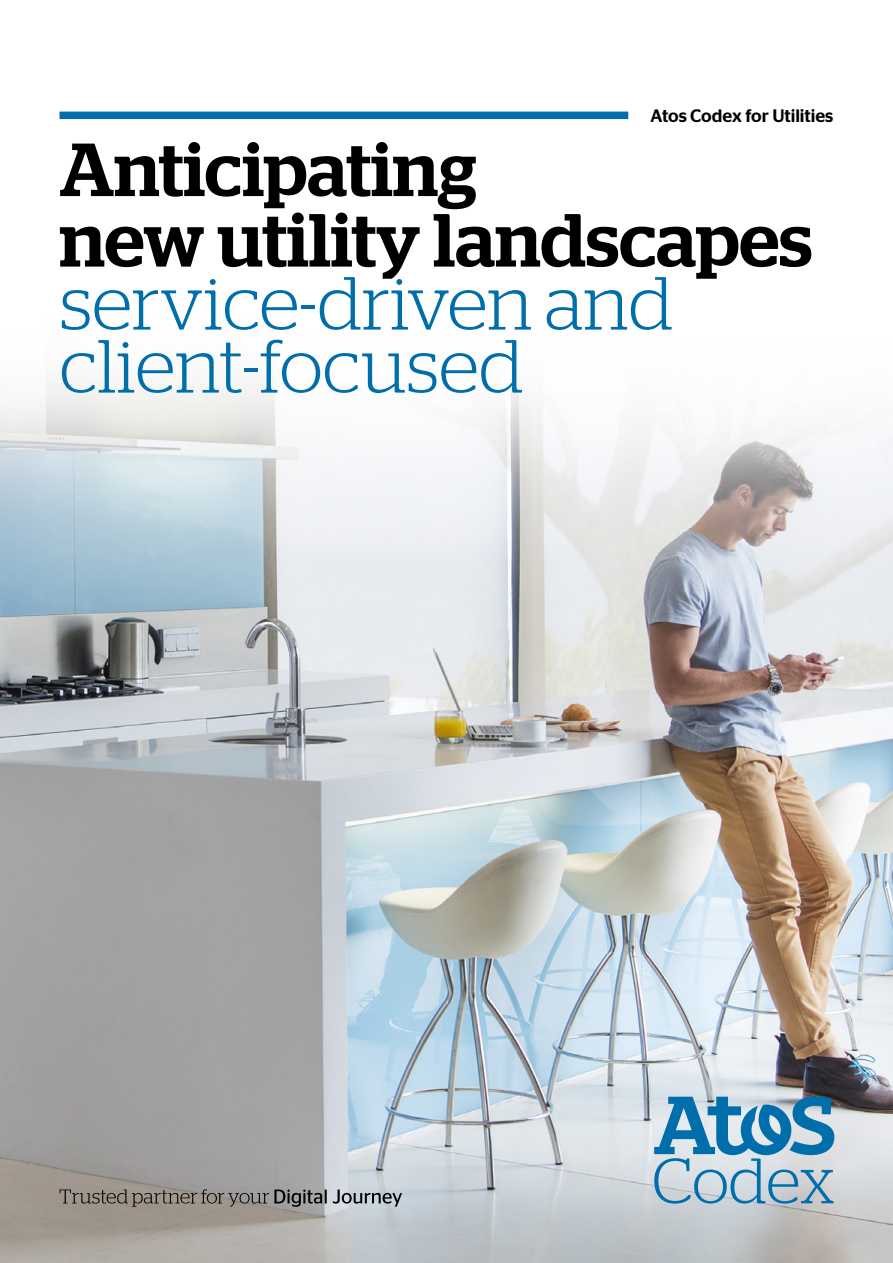
<style>
.page{position:relative;width:893px;height:1263px;background:#fff}
.page>*{position:absolute;margin:0;border:0;box-sizing:border-box;transform-origin:0 0}
.t1{font:500 75px/70.5px "Stag";color:#000}
.t2{font:300 75px/63px "Stag";color:#006eab}
.t3{font:300 64.05px "Stag";letter-spacing:-.005em;color:#006eab}
.t4{font:500 18px "Stag Sans";letter-spacing:-.005em;color:#000}
</style>
<div class="page">
<img style="left:0;top:111px;width:893px;height:1152px">
<svg style="left:60px;top:1189px;width:342px;height:18px;background:#888583"></svg>
<svg style="left:654px;top:1096px;width:180px;height:59px;background:#66a3c5"></svg>
<div style="left:60px;top:112px;width:568px;height:7px;background:#006eab"></div>
<p class="t4" style="left:650px;top:105px;width:185px">Atos Codex for Utilities</p>
<p class="t1" style="left:60px;top:134px;width:754px">Anticipating<br>new utility landscapes</p>
<p class="t2" style="left:60px;top:271px;width:615px">service-driven and client-focused</p>
<p class="t3" style="left:652px;top:1145px;width:185px">Codex</p>
</div>
